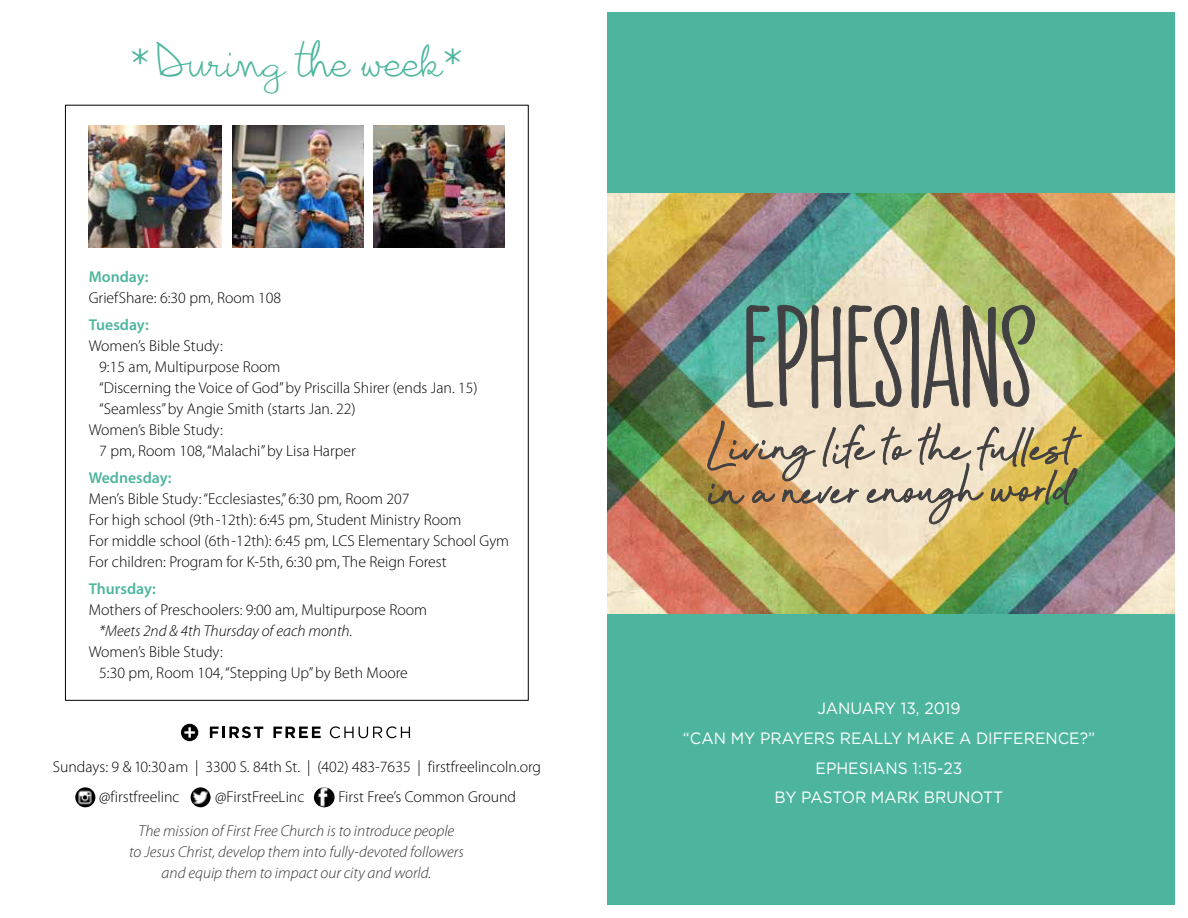
<style>
.page{position:relative;width:1188px;height:918px;background:#fff}
.page>*{position:absolute;margin:0;border:0;box-sizing:border-box;transform-origin:0 0}
.t1{font:145.8px "Aceituna DEMO";color:#414042;scale:.83 1}
.t2{font:66.9px "Beyond Infinity";color:#414042;scale:.86 1}
.t3{font:63.3px "Beyond Infinity";color:#414042;scale:.95 1}
.t4{font:44.4px "Bilius";color:#4db59e;scale:1.11 1}
.t5{font:16.35px/29.8px "Gotham";color:#fff;text-align:center;scale:.95 1}
.t6{font:300 15.75px/21px "Myriad Pro";color:#000}
.t7{font:italic 300 15.75px/21px "Myriad Pro";color:#333;text-align:center}
.t8{font:600 15.75px "Myriad Pro";color:#4db59e}
.t9{font:italic 300 15.75px "Myriad Pro";color:#000}
.s1{font-size:34.2px}
.s2{font-size:53.7px}
.s3{font-size:55.5px}
</style>
<div class="page">
<div style="left:607px;top:12px;width:567px;height:892px;background:#4db59e"></div>
<img style="left:607px;top:194px;width:567px;height:420px">
<svg style="left:707px;top:416px;width:375px;height:110px;background:#d1bd91"></svg>
<svg style="left:746px;top:305px;width:95px;height:104px;background:#bec7b2"></svg>
<svg style="left:849px;top:305px;width:186px;height:103px;background:#d5cbae"></svg>
<img style="left:75px;top:787px;width:20px;height:20px;border-radius:10px">
<img style="left:191px;top:787px;width:20px;height:20px;border-radius:10px">
<svg style="left:210px;top:726px;width:53px;height:12px"></svg>
<svg style="left:273px;top:727px;width:48px;height:11px"></svg>
<svg style="left:181px;top:724px;width:17px;height:17px"></svg>
<svg style="left:330px;top:726px;width:80px;height:12px"></svg>
<img style="left:232px;top:126px;width:131px;height:121px">
<img style="left:89px;top:126px;width:133px;height:121px">
<img style="left:373px;top:126px;width:132px;height:121px">
<img style="left:314px;top:787px;width:21px;height:20px;border-radius:10px">
<h3 class="t4" style="left:132px;top:35px;width:299px">* Durin<span class="s1">g</span> the week*</h3>
<p class="t8" style="left:89px;top:267px;width:61px">Monday:</p>
<p class="t6" style="left:89px;top:287px;width:194px">GriefShare: 6:30 pm, Room 108</p>
<p class="t8" style="left:89px;top:315px;width:61px">Tuesday:</p>
<p class="t6" style="left:89px;top:335px;width:136px">Women’s Bible Study:</p>
<p class="t6" style="left:99px;top:356px;width:183px">9:15 am, Multipurpose Room</p>
<p class="t6" style="left:99px;top:377px;width:380px">“Discerning the Voice of God” by Priscilla Shirer (ends Jan. 15)</p>
<p class="t6" style="left:99px;top:398px;width:258px">“Seamless” by Angie Smith (starts Jan. 22)</p>
<p class="t6" style="left:89px;top:419px;width:136px">Women’s Bible Study:</p>
<p class="t6" style="left:99px;top:440px;width:258px">7 pm, Room 108, “Malachi” by Lisa Harper</p>
<p class="t8" style="left:89px;top:468px;width:84px">Wednesday:</p>
<p class="t6" style="left:89px;top:488px;width:422px">Men’s Bible Study: “Ecclesiastes,” 6:30 pm, Room 207<br>For high school (9th-12th): 6:45 pm, Student Ministry Room<br>For middle school (6th-12th): 6:45 pm, LCS Elementary School Gym For children: Program for K-5th, 6:30 pm, The Reign Forest</p>
<p class="t8" style="left:89px;top:579px;width:69px">Thursday:</p>
<p class="t6" style="left:89px;top:599px;width:340px">Mothers of Preschoolers: 9:00 am, Multipurpose Room</p>
<p class="t9" style="left:99px;top:622px;width:255px">*Meets 2nd &amp; 4th Thursday of each month.</p>
<p class="t6" style="left:99px;top:641px;width:310px;text-indent:-11px">Women’s Bible Study:<br>5:30 pm, Room 104, “Stepping Up” by Beth Moore</p>
<p class="t6" style="left:215px;top:751px;width:327px;line-height:30.6px;text-indent:-162px">Sundays: 9 &amp; 10:30 am | 3300 S. 84th St. | (402) 483-7635 | firstfreelincoln.org @FirstFreeLinc</p>
<p class="t6" style="left:99px;top:786px;width:82px">@firstfreelinc</p>
<p class="t6" style="left:339px;top:787px;width:179px">First Free’s Common Ground</p>
<p class="t7" style="left:129px;top:820px;width:336px">The mission of First Free Church is to introduce people<br>to Jesus Christ, develop them into fully-devoted followers and equip them to impact our city and world.</p>
<h1 class="t1" style="left:744px;top:278px;width:354px">EPHESIANS</h1>
<h3 class="t3" style="left:707px;top:415px;width:389px">Livin<span class="s2">g</span> life to the fullest</h3>
<h2 class="t2" style="left:707px;top:458px;width:426px;rotate:-1deg">in a never enou<span class="s2">g</span>h wor<span class="s3">ld</span></h2>
<p class="t5" style="left:683px;top:693px;width:435px">JANUARY 13, 2019<br>“CAN MY PRAYERS REALLY MAKE A DIFFERENCE?”<br>EPHESIANS 1:15-23<br>BY PASTOR MARK BRUNOTT</p>
</div>
